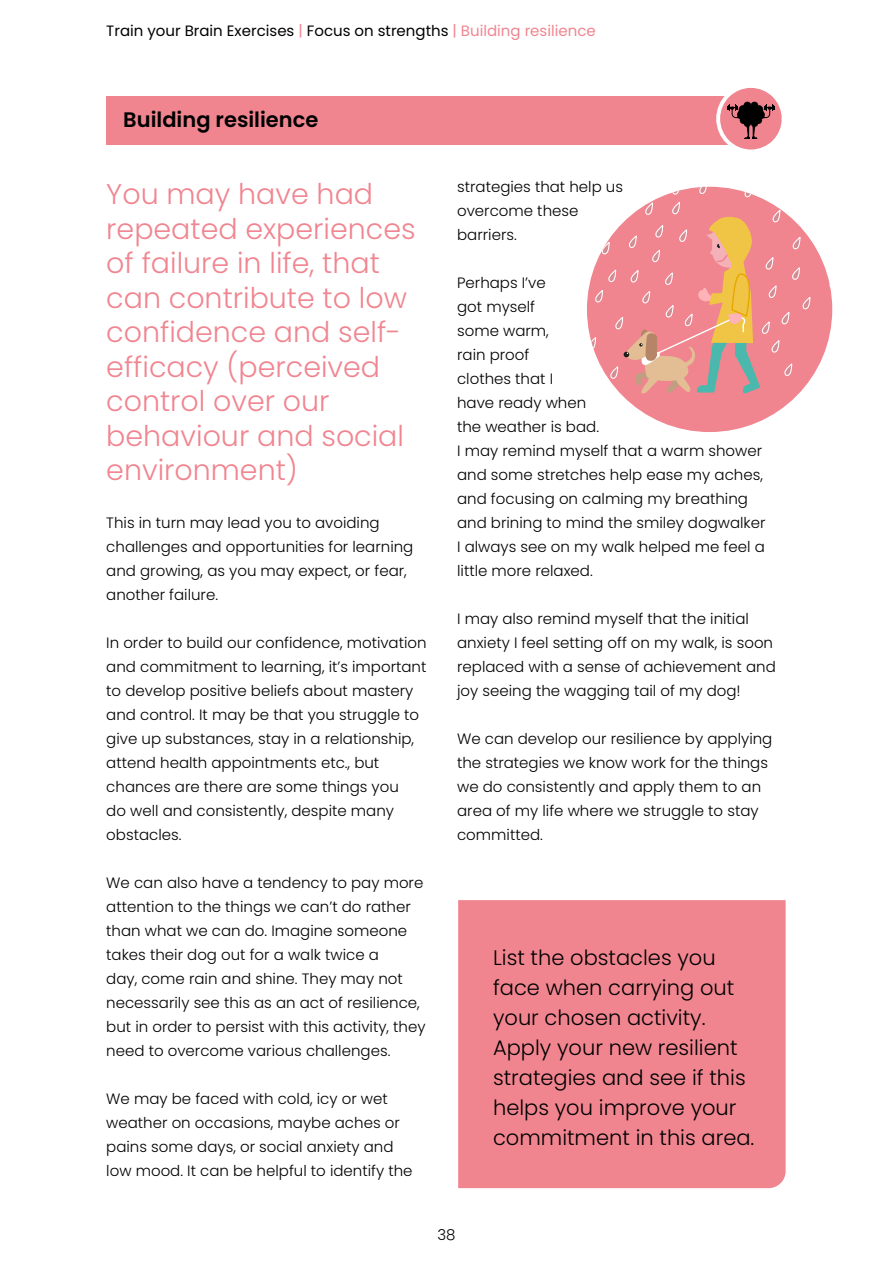
<style>
.page{position:relative;width:893px;height:1263px;background:#fff}
.page>*{position:absolute;margin:0;border:0;box-sizing:border-box;transform-origin:0 0}
.t1{font:300 28.5px/34.5px "Poppins";color:#f08590}
.t2{font:300 21px/30px "Poppins";color:#000}
.t3{font:600 21px "Poppins";color:#000}
.t4{font:300 15px/24px "Poppins";color:#000}
.t5{font:15px "Poppins";color:#000}
.s1{color:#f08590}
</style>
<div class="page">
<div style="left:587px;top:187px;width:245px;height:245px;background:#f08590;border-radius:50%"></div>
<svg style="left:588px;top:187px;width:233px;height:207px"></svg>
<div style="left:106px;top:96px;width:633px;height:48px;background:#f08590"></div>
<div style="left:458px;top:900px;width:328px;height:288px;background:#f08590"></div>
<svg style="left:715px;top:88px;width:67px;height:62px"></svg>
<p class="t5" style="left:106px;top:22px;width:491px">Train your Brain Exercises <span class="s1">|</span> Focus on strengths <span class="s1">| Building resilience</span></p>
<h2 class="t3" style="left:123px;top:107px;width:197px">Building resilience</h2>
<h1 class="t1" style="left:106px;top:177px;width:311px">You may have had repeated experiences of failure in life, that can contribute to low confidence and self&shy;efficacy (perceived control over our behaviour and social environment)</h1>
<p class="t4" style="left:106px;top:511px;width:309px">This in turn may lead you to avoiding challenges and opportunities for learning and growing, as you may expect, or fear, another failure.</p>
<p class="t4" style="left:106px;top:631px;width:322px">In order to build our confidence, motivation and commitment to learning, it’s important to develop positive beliefs about mastery and control. It may be that you struggle to give up substances, stay in a relationship, attend health appointments etc., but chances are there are some things you<br>do well and consistently, despite many obstacles.</p>
<p class="t4" style="left:106px;top:871px;width:321px">We can also have a tendency to pay more attention to the things we can’t do rather than what we can do. Imagine someone takes their dog out for a walk twice a<br>day, come rain and shine. They may not necessarily see this as an act of resilience, but in order to persist with this activity, they need to overcome various challenges.</p>
<p class="t4" style="left:106px;top:1087px;width:308px">We may be faced with cold, icy or wet weather on occasions, maybe aches or pains some days, or social anxiety and low mood. It can be helpful to identify the</p>
<p class="t4" style="left:457px;top:175px;width:167px">strategies that help us overcome these barriers.</p>
<p class="t4" style="left:457px;top:271px;width:310px">Perhaps I’ve<br>got myself<br>some warm,<br>rain proof<br>clothes that I<br>have ready when<br>the weather is bad.<br>I may remind myself that a warm shower and some stretches help ease my aches, and focusing on calming my breathing and brining to mind the smiley dogwalker<br>I always see on my walk helped me feel a little more relaxed.</p>
<p class="t4" style="left:457px;top:607px;width:320px">I may also remind myself that the initial anxiety I feel setting off on my walk, is soon replaced with a sense of achievement and joy seeing the wagging tail of my dog!</p>
<p class="t4" style="left:457px;top:727px;width:317px">We can develop our resilience by applying the strategies we know work for the things we do consistently and apply them to an area of my life where we struggle to stay committed.</p>
<h2 class="t2" style="left:493px;top:943px;width:263px">List the obstacles you face when carrying out your chosen activity.<br>Apply your new resilient strategies and see if this helps you improve your commitment in this area.</h2>
<p class="t4" style="left:437px;top:1223px;width:20px">38</p>
</div>
